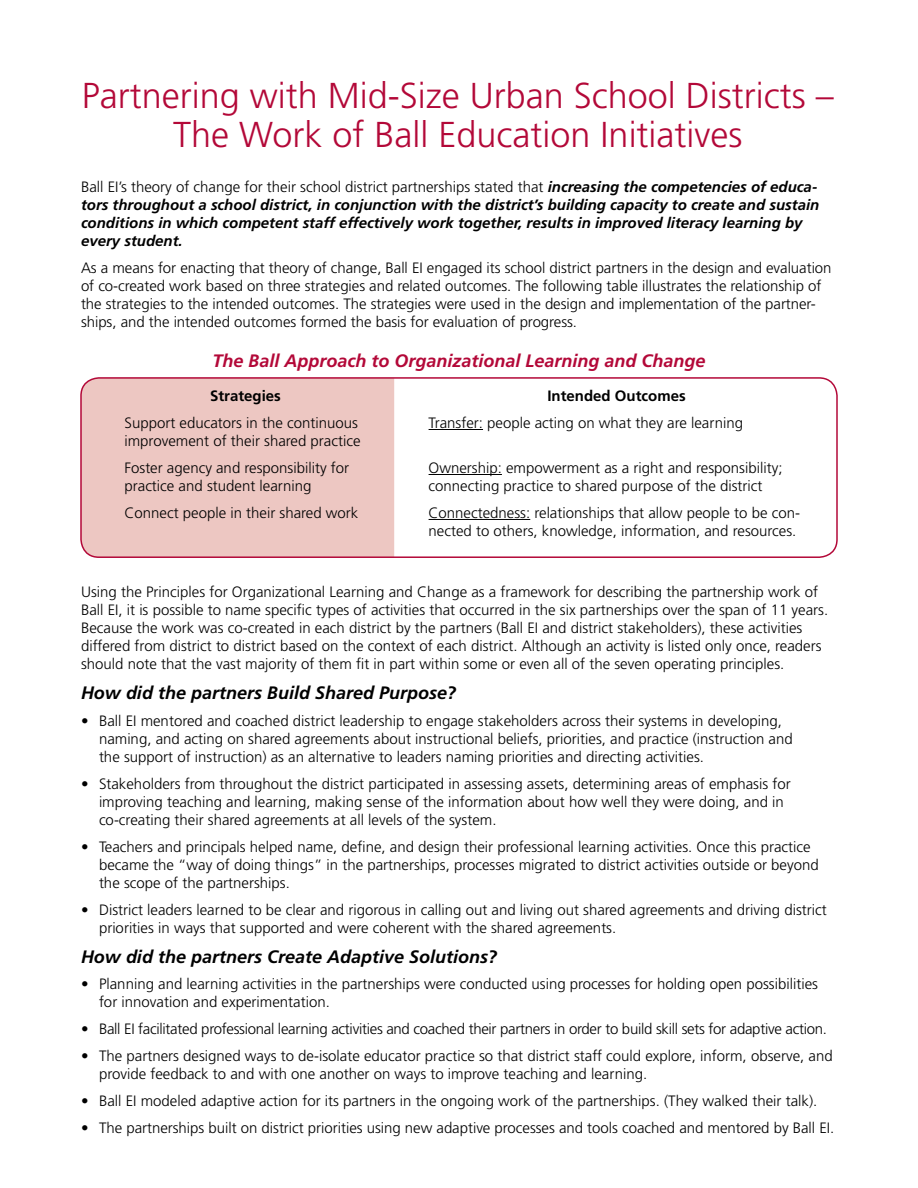
<style>
.page{position:relative;width:918px;height:1188px;background:#fff}
.page>*{position:absolute;margin:0;border:0;box-sizing:border-box;transform-origin:0 0}
.t1{font:300 36px/39px "Frutiger";color:#b30838;text-align:center}
.t2{font:italic 700 18px "Frutiger";color:#000}
.t3{font:italic 700 18px "Frutiger";color:#b30838}
.t4{font:300 15px/18px "Frutiger";color:#000}
.t5{font:italic 700 15px/18px "Frutiger";color:#000}
.t6{font:300 15px "Frutiger";letter-spacing:-.02em;color:#000}
.t7{font:700 15px "Frutiger";color:#000}
.s1{font-weight:300;font-style:normal}
</style>
<div class="page">
<div style="left:81px;top:380px;width:313px;height:177px;background:#edc7c2"></div>
<hr style="left:429px;top:429px;width:54px;height:1px;background:#000">
<hr style="left:429px;top:474px;width:73px;height:1px;background:#000">
<hr style="left:429px;top:519px;width:101px;height:1px;background:#000">
<div style="left:80px;top:377px;width:758px;height:181px;border:2px solid #b30838;border-radius:18px"></div>
<h1 class="t1" style="left:82px;top:76px;width:754px">Partnering with Mid-Size Urban School Districts –<br>The Work of Ball Education Initiatives</h1>
<p class="t5" style="left:81px;top:178px;width:740px"><span class="s1">Ball EI’s theory of change for their school district partnerships stated that</span> increasing the competencies of educa&shy;tors throughout a school district, in conjunction with the district’s building capacity to create and sustain conditions in which competent staff effectively work together, results in improved literacy learning by every student.</p>
<p class="t4" style="left:81px;top:259px;width:752px">As a means for enacting that theory of change, Ball EI engaged its school district partners in the design and evaluation of co-created work based on three strategies and related outcomes. The following table illustrates the relationship of the strategies to the intended outcomes. The strategies were used in the design and implementation of the partner&shy;ships, and the intended outcomes formed the basis for evaluation of progress.</p>
<p class="t3" style="left:212px;top:350px;width:495px">The Ball Approach to Organizational Learning and Change</p>
<p class="t7" style="left:547px;top:387px;width:140px">Intended Outcomes</p>
<p class="t4" style="left:429px;top:414px;width:316px">Transfer: people acting on what they are learning</p>
<p class="t4" style="left:429px;top:459px;width:355px">Ownership: empowerment as a right and responsibility; connecting practice to shared purpose of the district</p>
<p class="t4" style="left:429px;top:504px;width:373px">Connectedness: relationships that allow people to be con&shy;nected to others, knowledge, information, and resources.</p>
<p class="t7" style="left:210px;top:387px;width:72px">Strategies</p>
<p class="t4" style="left:125px;top:414px;width:238px">Support educators in the continuous improvement of their shared practice</p>
<p class="t4" style="left:125px;top:459px;width:226px">Foster agency and responsibility for practice and student learning</p>
<p class="t4" style="left:125px;top:504px;width:235px">Connect people in their shared work</p>
<p class="t4" style="left:81px;top:583px;width:749px">Using the Principles for Organizational Learning and Change as a framework for describing the partnership work of Ball EI, it is possible to name specific types of activities that occurred in the six partnerships over the span of 11 years.<br>Because the work was co-created in each district by the partners (Ball EI and district stakeholders), these activities differed from district to district based on the context of each district. Although an activity is listed only once, readers should note that the vast majority of them fit in part within some or even all of the seven operating principles.</p>
<p class="t2" style="left:81px;top:682px;width:377px">How did the partners Build Shared Purpose?</p>
<p class="t4" style="left:99px;top:711px;width:695px;text-indent:-18px">• Ball EI mentored and coached district leadership to engage stakeholders across their systems in developing, naming, and acting on shared agreements about instructional beliefs, priorities, and practice (instruction and the support of instruction) as an alternative to leaders naming priorities and directing activities.</p>
<p class="t4" style="left:99px;top:774px;width:693px;text-indent:-18px">• Stakeholders from throughout the district participated in assessing assets, determining areas of emphasis for improving teaching and learning, making sense of the information about how well they were doing, and in co-creating their shared agreements at all levels of the system.</p>
<p class="t4" style="left:99px;top:837px;width:721px;text-indent:-18px">• Teachers and principals helped name, define, and design their professional learning activities. Once this practice became the “way of doing things” in the partnerships, processes migrated to district activities outside or beyond the scope of the partnerships.</p>
<p class="t4" style="left:99px;top:900px;width:729px;text-indent:-18px">• District leaders learned to be clear and rigorous in calling out and living out shared agreements and driving district priorities in ways that supported and were coherent with the shared agreements.</p>
<p class="t2" style="left:81px;top:946px;width:418px">How did the partners Create Adaptive Solutions?</p>
<p class="t4" style="left:99px;top:975px;width:721px;text-indent:-18px">• Planning and learning activities in the partnerships were conducted using processes for holding open possibilities for innovation and experimentation.</p>
<p class="t6" style="left:81px;top:1021px;width:748px">• Ball EI facilitated professional learning activities and coached their partners in order to build skill sets for adaptive action.</p>
<p class="t4" style="left:99px;top:1047px;width:735px;text-indent:-18px">• The partners designed ways to de-isolate educator practice so that district staff could explore, inform, observe, and provide feedback to and with one another on ways to improve teaching and learning.</p>
<p class="t4" style="left:81px;top:1092px;width:738px">• Ball EI modeled adaptive action for its partners in the ongoing work of the partnerships. (They walked their talk).</p>
<p class="t4" style="left:81px;top:1119px;width:755px">• The partnerships built on district priorities using new adaptive processes and tools coached and mentored by Ball EI.</p>
</div>
